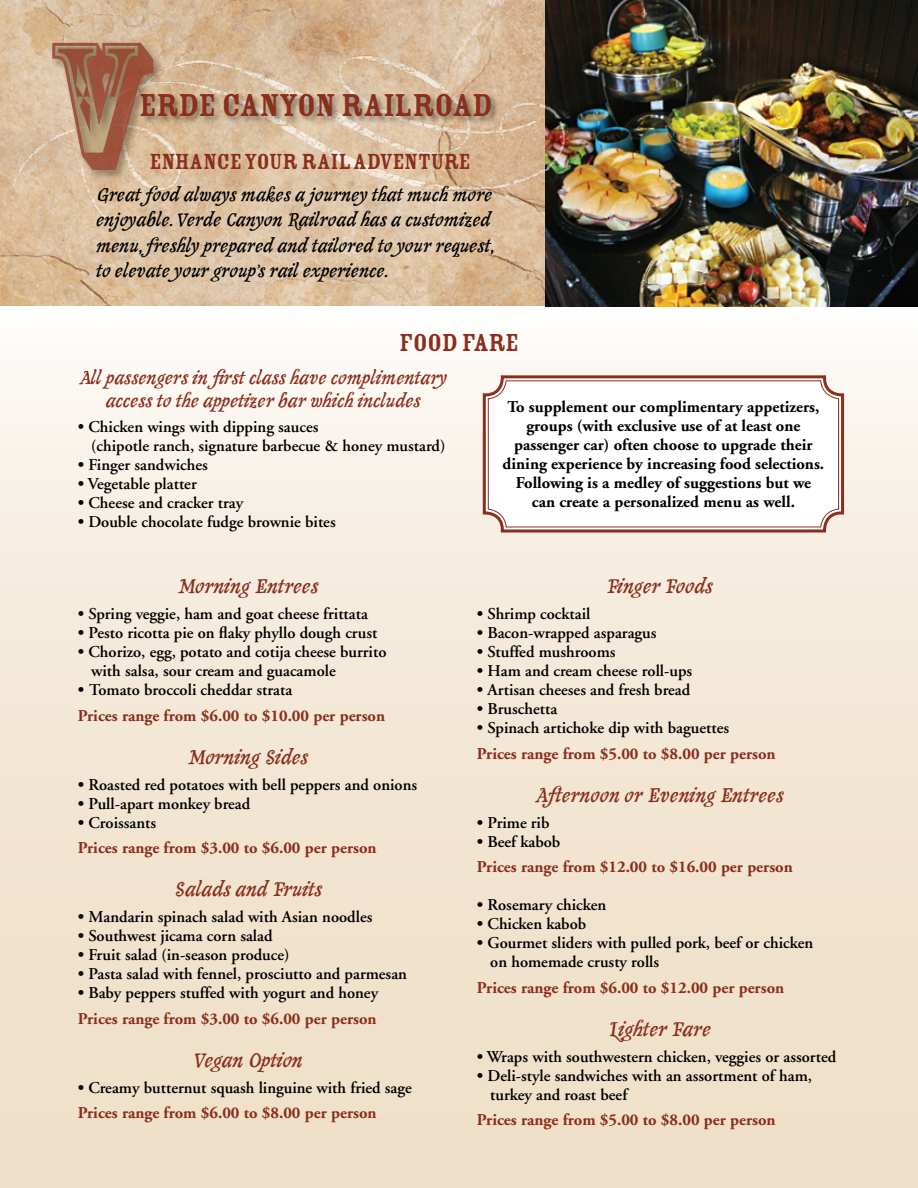
<style>
.page{position:relative;width:918px;height:1188px;background:#fff}
.page>*{position:absolute;margin:0;border:0;box-sizing:border-box;transform-origin:0 0}
.t1{font:169.5px "Rosewood";color:#8a2f1d}
.t2{font:34.8px "Rosewood Fill";letter-spacing:-.025em;color:#8a2f1d}
.t3{font:27px "Rosewood Fill";letter-spacing:-.025em;color:#8a2f1d}
.t4{font:24px "Rosewood Fill";letter-spacing:-.025em;color:#8a2f1d}
.t5{font:italic 21px "Olduvai";color:#8a2f1d}
.t6{font:italic 19.5px/25.5px "Olduvai";color:#000}
.t7{font:italic 19.5px/22.5px "Olduvai";color:#8a2f1d;text-align:center}
.t8{font:600 16.5px/18.9px "Adobe Garamond";color:#000}
.t9{font:700 16.5px "Adobe Garamond";color:#8a2f1d}
.t10{font:700 16.5px/18.9px "Adobe Garamond";color:#000;text-align:center}
</style>
<div class="page">
<img style="left:0;top:0;width:545px;height:306px">
<div style="left:0;top:307px;width:918px;height:881px;background:linear-gradient(to bottom,#fbf7f2,#eddbc1)"></div>
<img style="left:545px;top:0;width:373px;height:307px">
<img style="left:3px;top:46px;width:566px;height:180px">
<div style="left:140px;top:92px;width:359px;height:33px;background:#000;opacity:.4"></div>
<svg style="left:481px;top:374px;width:365px;height:160px"></svg>
<div style="left:488px;top:380px;width:351px;height:148px;border:1px solid #8a2f1d;border-radius:18px"></div>
<div style="left:50px;top:40px;width:116px;height:142px;background:#000;opacity:.4"></div>
<h1 class="t1" style="left:46px;top:6px;width:102px">V</h1>
<h2 class="t2" style="left:139px;top:86px;width:355px">ERDE CANYON RAILROAD</h2>
<h3 class="t4" style="left:150px;top:148px;width:323px">ENHANCE YOUR RAIL ADVENTURE</h3>
<p class="t6" style="left:96px;top:183px;width:399px">Great food always makes a journey that much more enjoyable. Verde Canyon Railroad has a customized menu, freshly prepared and tailored to your request, to elevate your group’s rail experience.</p>
<h3 class="t3" style="left:399px;top:328px;width:121px">FOOD FARE</h3>
<p class="t7" style="left:80px;top:367px;width:369px">All passengers in first class have complimentary access to the appetizer bar which includes</p>
<p class="t8" style="left:91px;top:418px;width:356px;text-indent:-13px">• Chicken wings with dipping sauces<br>(chipotle ranch, signature barbecue &amp; honey mustard)</p>
<p class="t8" style="left:78px;top:456px;width:132px">• Finger sandwiches</p>
<p class="t8" style="left:78px;top:475px;width:121px">• Vegetable platter</p>
<p class="t8" style="left:78px;top:494px;width:167px">• Cheese and cracker tray</p>
<p class="t8" style="left:78px;top:513px;width:259px">• Double chocolate fudge brownie bites</p>
<p class="t10" style="left:503px;top:397px;width:323px">To supplement our complimentary appetizers, groups (with exclusive use of at least one passenger car) often choose to upgrade their dining experience by increasing food selections.<br>Following is a medley of suggestions but we can create a personalized menu as well.</p>
<p class="t5" style="left:179px;top:574px;width:142px">Morning Entrees</p>
<p class="t8" style="left:78px;top:605px;width:292px">• Spring veggie, ham and goat cheese frittata</p>
<p class="t8" style="left:78px;top:624px;width:301px">• Pesto ricotta pie on flaky phyllo dough crust</p>
<p class="t8" style="left:91px;top:643px;width:297px;text-indent:-13px">• Chorizo, egg, potato and cotija cheese burrito with salsa, sour cream and guacamole</p>
<p class="t8" style="left:78px;top:681px;width:216px">• Tomato broccoli cheddar strata</p>
<p class="t9" style="left:78px;top:707px;width:309px">Prices range from $6.00 to $10.00 per person</p>
<p class="t5" style="left:189px;top:745px;width:121px">Morning Sides</p>
<p class="t8" style="left:78px;top:775px;width:341px">• Roasted red potatoes with bell peppers and onions</p>
<p class="t8" style="left:78px;top:794px;width:174px">• Pull-apart monkey bread</p>
<p class="t8" style="left:78px;top:813px;width:80px">• Croissants</p>
<p class="t9" style="left:78px;top:839px;width:300px">Prices range from $3.00 to $6.00 per person</p>
<p class="t5" style="left:175px;top:877px;width:149px">Salads and Fruits</p>
<p class="t8" style="left:78px;top:908px;width:296px">• Mandarin spinach salad with Asian noodles</p>
<p class="t8" style="left:78px;top:927px;width:196px">• Southwest jicama corn salad</p>
<p class="t8" style="left:78px;top:946px;width:213px">• Fruit salad (in-season produce)</p>
<p class="t8" style="left:78px;top:965px;width:331px">• Pasta salad with fennel, prosciutto and parmesan</p>
<p class="t8" style="left:78px;top:984px;width:302px">• Baby peppers stuffed with yogurt and honey</p>
<p class="t9" style="left:78px;top:1010px;width:300px">Prices range from $3.00 to $6.00 per person</p>
<p class="t5" style="left:194px;top:1048px;width:111px">Vegan Option</p>
<p class="t8" style="left:78px;top:1078px;width:336px">• Creamy butternut squash linguine with fried sage</p>
<p class="t9" style="left:78px;top:1104px;width:300px">Prices range from $6.00 to $8.00 per person</p>
<p class="t5" style="left:607px;top:574px;width:108px">Finger Foods</p>
<p class="t8" style="left:477px;top:605px;width:115px">• Shrimp cocktail</p>
<p class="t8" style="left:477px;top:624px;width:181px">• Bacon-wrapped asparagus</p>
<p class="t8" style="left:477px;top:643px;width:140px">• Stuffed mushrooms</p>
<p class="t8" style="left:477px;top:662px;width:217px">• Ham and cream cheese roll-ups</p>
<p class="t8" style="left:477px;top:681px;width:215px">• Artisan cheeses and fresh bread</p>
<p class="t8" style="left:477px;top:700px;width:82px">• Bruschetta</p>
<p class="t8" style="left:477px;top:719px;width:254px">• Spinach artichoke dip with baguettes</p>
<p class="t9" style="left:477px;top:744px;width:300px">Prices range from $5.00 to $8.00 per person</p>
<p class="t5" style="left:536px;top:783px;width:250px">Afternoon or Evening Entrees</p>
<p class="t8" style="left:477px;top:813px;width:74px">• Prime rib</p>
<p class="t8" style="left:477px;top:832px;width:85px">• Beef kabob</p>
<p class="t9" style="left:477px;top:858px;width:318px">Prices range from $12.00 to $16.00 per person</p>
<p class="t8" style="left:477px;top:896px;width:131px">• Rosemary chicken</p>
<p class="t8" style="left:477px;top:915px;width:111px">• Chicken kabob</p>
<p class="t8" style="left:490px;top:934px;width:325px;text-indent:-13px">• Gourmet sliders with pulled pork, beef or chicken on homemade crusty rolls</p>
<p class="t9" style="left:477px;top:979px;width:309px">Prices range from $6.00 to $12.00 per person</p>
<p class="t5" style="left:609px;top:1017px;width:104px">Lighter Fare</p>
<p class="t8" style="left:477px;top:1047px;width:361px">• Wraps with southwestern chicken, veggies or assorted</p>
<p class="t8" style="left:490px;top:1066px;width:323px;text-indent:-13px">• Deli-style sandwiches with an assortment of ham, turkey and roast beef</p>
<p class="t9" style="left:477px;top:1111px;width:300px">Prices range from $5.00 to $8.00 per person</p>
</div>
